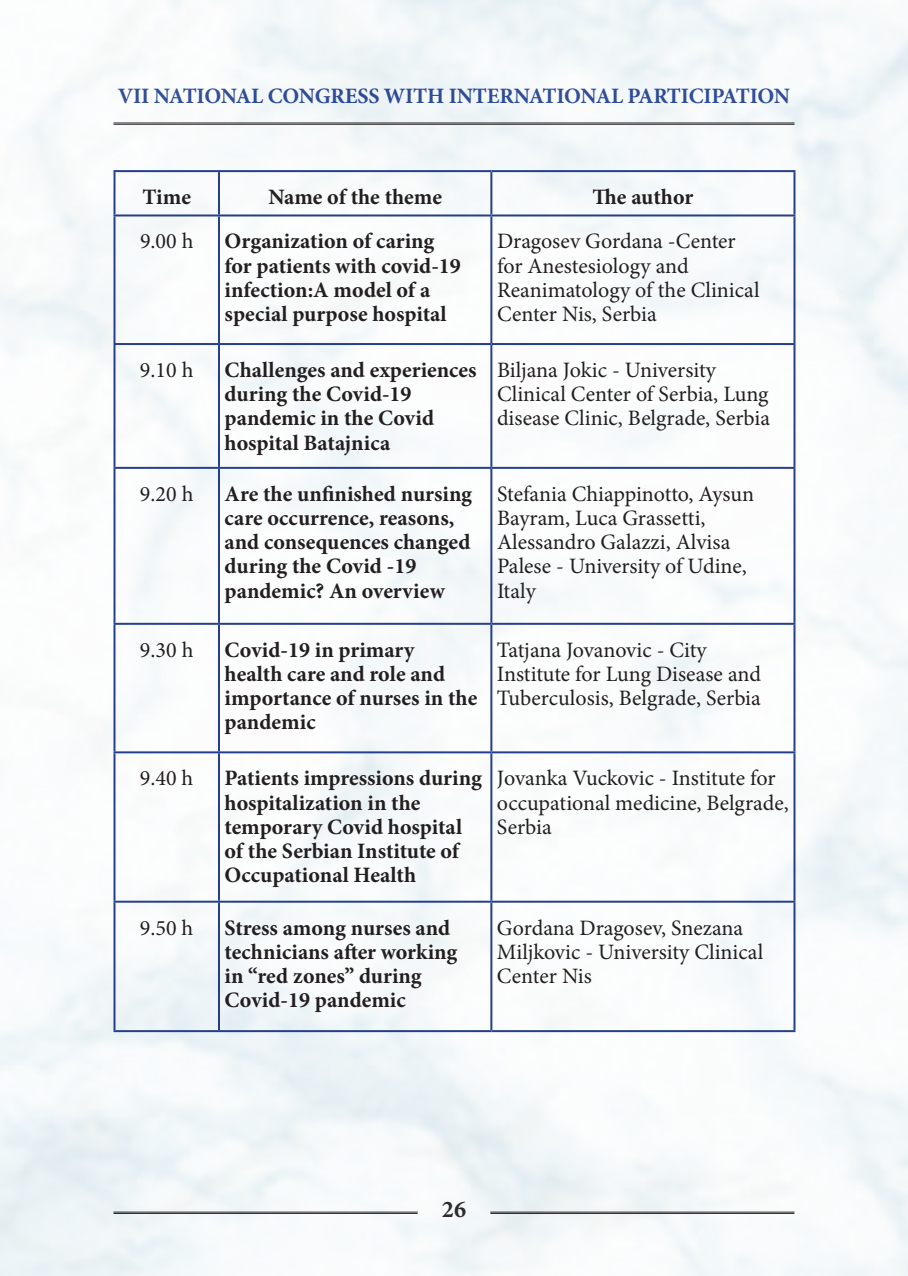
<style>
.page{position:relative;width:908px;height:1276px;background:#fff}
.page>*{position:absolute;margin:0;border:0;box-sizing:border-box;transform-origin:0 0}
.t1{font:700 24px "Minion Pro";color:#231f20}
.t2{font:700 22px/24.2px "Minion Pro";color:#231f20}
.t3{font:22px/24.2px "Minion Pro";color:#231f20}
.t4{font:700 22px "Minion Pro";letter-spacing:-.01em;color:#253f8e}
</style>
<div class="page">
<img style="left:0;top:0;width:907px;height:1276px">
<hr style="left:113px;top:170px;width:106px;height:2px;background:#253f8e">
<hr style="left:113px;top:172px;width:2px;height:42px;background:#253f8e">
<hr style="left:219px;top:170px;width:272px;height:2px;background:#253f8e">
<hr style="left:218px;top:172px;width:2px;height:42px;background:#253f8e">
<hr style="left:491px;top:170px;width:304px;height:2px;background:#253f8e">
<hr style="left:490px;top:172px;width:2px;height:42px;background:#253f8e">
<hr style="left:793px;top:172px;width:2px;height:42px;background:#253f8e">
<hr style="left:113px;top:214px;width:106px;height:2px;background:#253f8e">
<hr style="left:113px;top:216px;width:2px;height:127px;background:#253f8e">
<hr style="left:219px;top:214px;width:272px;height:2px;background:#253f8e">
<hr style="left:218px;top:216px;width:2px;height:127px;background:#253f8e">
<hr style="left:491px;top:214px;width:304px;height:2px;background:#253f8e">
<hr style="left:490px;top:216px;width:2px;height:127px;background:#253f8e">
<hr style="left:793px;top:216px;width:2px;height:127px;background:#253f8e">
<hr style="left:113px;top:343px;width:106px;height:2px;background:#253f8e">
<hr style="left:113px;top:345px;width:2px;height:122px;background:#253f8e">
<hr style="left:219px;top:343px;width:272px;height:2px;background:#253f8e">
<hr style="left:218px;top:345px;width:2px;height:122px;background:#253f8e">
<hr style="left:491px;top:343px;width:304px;height:2px;background:#253f8e">
<hr style="left:490px;top:345px;width:2px;height:122px;background:#253f8e">
<hr style="left:793px;top:345px;width:2px;height:122px;background:#253f8e">
<hr style="left:113px;top:467px;width:106px;height:2px;background:#253f8e">
<hr style="left:113px;top:469px;width:2px;height:154px;background:#253f8e">
<hr style="left:219px;top:467px;width:272px;height:2px;background:#253f8e">
<hr style="left:218px;top:469px;width:2px;height:154px;background:#253f8e">
<hr style="left:491px;top:467px;width:304px;height:2px;background:#253f8e">
<hr style="left:490px;top:469px;width:2px;height:154px;background:#253f8e">
<hr style="left:793px;top:469px;width:2px;height:154px;background:#253f8e">
<hr style="left:113px;top:623px;width:106px;height:2px;background:#253f8e">
<hr style="left:113px;top:625px;width:2px;height:126px;background:#253f8e">
<hr style="left:219px;top:623px;width:272px;height:2px;background:#253f8e">
<hr style="left:218px;top:625px;width:2px;height:126px;background:#253f8e">
<hr style="left:491px;top:623px;width:304px;height:2px;background:#253f8e">
<hr style="left:490px;top:625px;width:2px;height:126px;background:#253f8e">
<hr style="left:793px;top:625px;width:2px;height:126px;background:#253f8e">
<hr style="left:113px;top:751px;width:106px;height:2px;background:#253f8e">
<hr style="left:113px;top:753px;width:2px;height:147px;background:#253f8e">
<hr style="left:219px;top:751px;width:272px;height:2px;background:#253f8e">
<hr style="left:218px;top:753px;width:2px;height:147px;background:#253f8e">
<hr style="left:491px;top:751px;width:304px;height:2px;background:#253f8e">
<hr style="left:490px;top:753px;width:2px;height:147px;background:#253f8e">
<hr style="left:793px;top:753px;width:2px;height:147px;background:#253f8e">
<hr style="left:113px;top:900px;width:106px;height:2px;background:#253f8e">
<hr style="left:113px;top:902px;width:2px;height:128px;background:#253f8e">
<hr style="left:219px;top:900px;width:272px;height:2px;background:#253f8e">
<hr style="left:218px;top:902px;width:2px;height:128px;background:#253f8e">
<hr style="left:491px;top:900px;width:304px;height:2px;background:#253f8e">
<hr style="left:490px;top:902px;width:2px;height:128px;background:#253f8e">
<hr style="left:793px;top:902px;width:2px;height:128px;background:#253f8e">
<hr style="left:113px;top:1030px;width:106px;height:2px;background:#253f8e">
<hr style="left:219px;top:1030px;width:272px;height:2px;background:#253f8e">
<hr style="left:491px;top:1030px;width:304px;height:2px;background:#253f8e">
<p class="t4" style="left:118px;top:80px;width:673px">VII NATIONAL CONGRESS WITH INTERNATIONAL PARTICIPATION</p>
<p class="t2" style="left:142px;top:185px;width:50px">Time</p>
<p class="t2" style="left:268px;top:185px;width:175px">Name of the theme</p>
<p class="t2" style="left:592px;top:185px;width:102px">The author</p>
<p class="t3" style="left:140px;top:229px;width:55px">9.00 h</p>
<p class="t2" style="left:224px;top:229px;width:238px">Organization of caring for patients with covid-19 infection:A model of a special purpose hospital</p>
<p class="t3" style="left:497px;top:229px;width:264px">Dragosev Gordana -Center for Anestesiology and<br>Reanimatology of the Clinical<br>Center Nis, Serbia</p>
<p class="t3" style="left:140px;top:358px;width:55px">9.10 h</p>
<p class="t2" style="left:224px;top:358px;width:253px">Challenges and experiences during the Covid-19 pandemic in the Covid hospital Batajnica</p>
<p class="t3" style="left:497px;top:358px;width:274px">Biljana Jokic - University<br>Clinical Center of Serbia, Lung disease Clinic, Belgrade, Serbia</p>
<p class="t3" style="left:140px;top:482px;width:55px">9.20 h</p>
<p class="t2" style="left:224px;top:481px;width:249px">Are the unfinished nursing care occurrence, reasons, and consequences changed during the Covid -19 pandemic? An overview</p>
<p class="t3" style="left:497px;top:482px;width:258px">Stefania Chiappinotto, Aysun<br>Bayram, Luca Grassetti,<br>Alessandro Galazzi, Alvisa<br>Palese - University of Udine,<br>Italy</p>
<p class="t3" style="left:140px;top:638px;width:55px">9.30 h</p>
<p class="t2" style="left:224px;top:637px;width:254px">Covid-19 in primary health care and role and importance of nurses in the pandemic</p>
<p class="t3" style="left:496px;top:638px;width:265px">Tatjana Jovanovic - City<br>Institute for Lung Disease and<br>Tuberculosis, Belgrade, Serbia</p>
<p class="t3" style="left:140px;top:766px;width:55px">9.40 h</p>
<p class="t2" style="left:224px;top:766px;width:259px">Patients impressions during hospitalization in the temporary Covid hospital of the Serbian Institute of<br>Occupational Health</p>
<p class="t3" style="left:496px;top:766px;width:293px">Јovanka Vuckovic - Institute for occupational medicine, Belgrade,<br>Serbia</p>
<p class="t3" style="left:140px;top:915px;width:55px">9.50 h</p>
<p class="t2" style="left:224px;top:915px;width:234px">Stress among nurses and technicians after working in “red zones” during<br>Covid-19 pandemic</p>
<p class="t3" style="left:496px;top:915px;width:268px">Gordana Dragosev, Snezana<br>Miljkovic - University Clinical<br>Center Nis</p>
<p class="t1" style="left:442px;top:1192px;width:25px">26</p>
</div>
